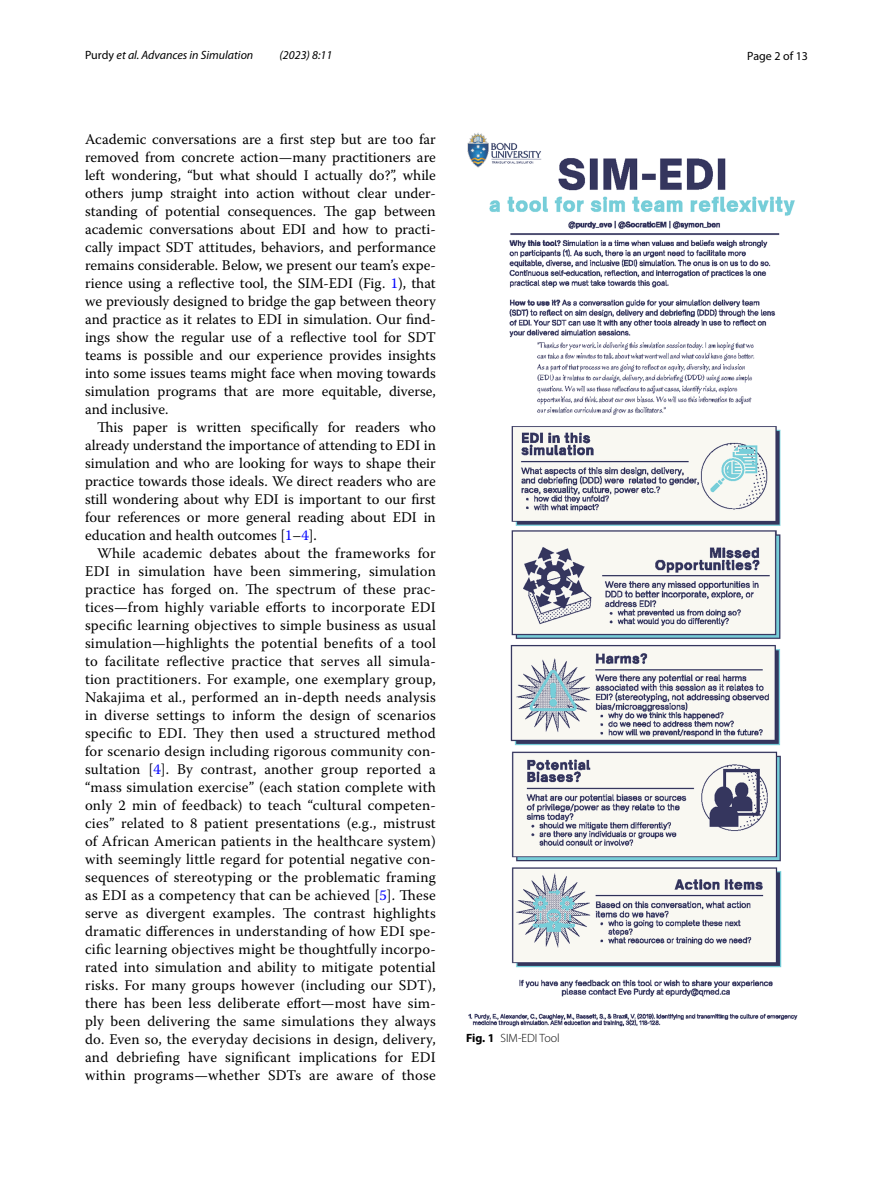
<style>
.page{position:relative;width:893px;height:1187px;background:#fff}
.page>*{position:absolute;margin:0;border:0;box-sizing:border-box;transform-origin:0 0}
.t1{font:14.7px/18px "Warnock Pro";color:#000;text-align:justify}
.t2{font:italic 12px "Myriad Pro";color:#000}
.t3{font:300 12px "Myriad Pro";color:#000}
.t4{font:12px "Myriad Pro";color:#000}
.s1{font-style:normal}
.s2{color:#00f}
.s3{font-weight:700}
</style>
<div class="page">
<img style="left:468px;top:133px;width:329px;height:893px">
<p class="t2" style="left:85px;top:48px;width:170px"><span class="s1">Purdy</span> et al. Advances in Simulation</p>
<p class="t2" style="left:280px;top:48px;width:54px">(2023) 8:11</p>
<p class="t4" style="left:747px;top:48px;width:62px">Page 2 of 13</p>
<p class="t1" style="left:85px;top:130px;width:352px">Academic conversations are a first step but are too far removed from concrete action—many practitioners are left wondering, “but what should I actually do?”, while others jump straight into action without clear under&shy;standing of potential consequences. The gap between academic conversations about EDI and how to practi&shy;cally impact SDT attitudes, behaviors, and performance remains considerable. Below, we present our team’s expe&shy;rience using a reflective tool, the SIM-EDI (Fig. <span class="s2">1</span>), that we previously designed to bridge the gap between theory and practice as it relates to EDI in simulation. Our find&shy;ings show the regular use of a reflective tool for SDT teams is possible and our experience provides insights into some issues teams might face when moving towards simulation programs that are more equitable, diverse, and inclusive.</p>
<p class="t1" style="left:85px;top:418px;width:352px;text-indent:12px">This paper is written specifically for readers who already understand the importance of attending to EDI in simulation and who are looking for ways to shape their practice towards those ideals. We direct readers who are still wondering about why EDI is important to our first four references or more general reading about EDI in education and health outcomes [<span class="s2">1</span>–<span class="s2">4</span>].</p>
<p class="t1" style="left:85px;top:544px;width:352px;text-indent:12px">While academic debates about the frameworks for EDI in simulation have been simmering, simulation practice has forged on. The spectrum of these prac&shy;tices—from highly variable efforts to incorporate EDI specific learning objectives to simple business as usual simulation—highlights the potential benefits of a tool to facilitate reflective practice that serves all simula&shy;tion practitioners. For example, one exemplary group, Nakajima et al., performed an in-depth needs analysis in diverse settings to inform the design of scenarios specific to EDI. They then used a structured method for scenario design including rigorous community con&shy;sultation [<span class="s2">4</span>]. By contrast, another group reported a “mass simulation exercise” (each station complete with only 2 min of feedback) to teach “cultural competen&shy;cies” related to 8 patient presentations (e.g., mistrust of African American patients in the healthcare system) with seemingly little regard for potential negative con&shy;sequences of stereotyping or the problematic framing as EDI as a competency that can be achieved [<span class="s2">5</span>]. These serve as divergent examples. The contrast highlights dramatic differences in understanding of how EDI spe&shy;cific learning objectives might be thoughtfully incorpo&shy;rated into simulation and ability to mitigate potential risks. For many groups however (including our SDT), there has been less deliberate effort—most have sim&shy;ply been delivering the same simulations they always do. Even so, the everyday decisions in design, delivery, and debriefing have significant implications for EDI within programs—whether SDTs are aware of those</p>
<p class="t3" style="left:466px;top:1030px;width:95px"><span class="s3">Fig. 1</span> SIM-EDI Tool</p>
</div>
